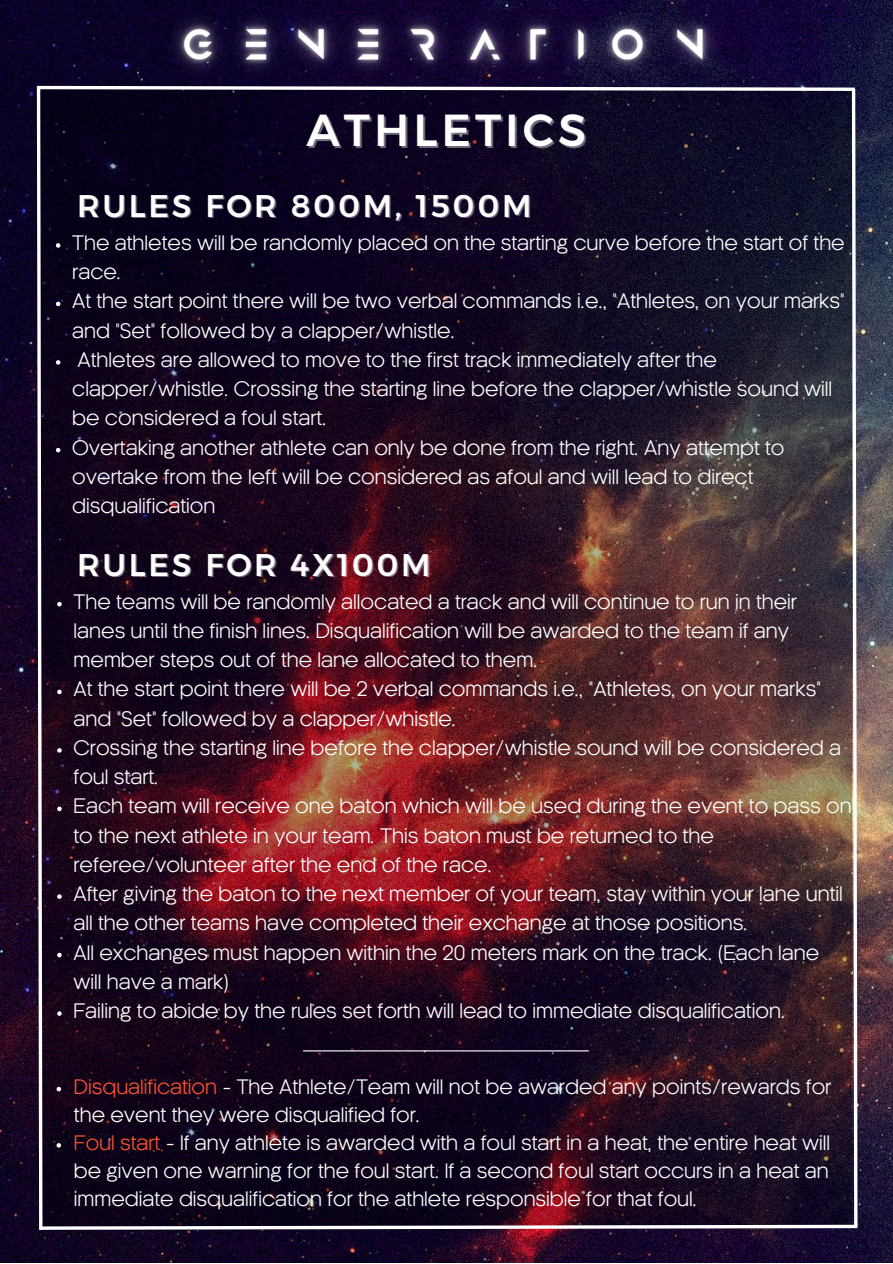
<style>
.page{position:relative;width:893px;height:1264px;background:#fff}
.page>*{position:absolute;margin:0;border:0;box-sizing:border-box;transform-origin:0 0}
.t1{font:44.7px "Kief Montaser Medium";letter-spacing:.09em;color:#fff}
.t2{font:31.2px "Kief Montaser Medium";letter-spacing:.09em;color:#fff}
.t3{font:19.5px/29.2px "Kamerik 205 Regular 6";color:#fff}
.s1{color:#ff5331}
</style>
<div class="page">
<img style="left:0;top:0;width:892px;height:1262px">
<img style="left:144px;top:0;width:607px;height:83px">
<img style="left:34px;top:83px;width:826px;height:1150px">
<h1 class="t1" style="left:306px;top:102px;width:281px">ATHLETICS</h1>
<h2 class="t2" style="left:77px;top:187px;width:456px">RULES FOR 800M, 1500M</h2>
<p class="t3" style="left:72px;top:229px;width:774px">The athletes will be randomly placed on the starting curve before the start of the race.<br>At the start point there will be two verbal commands i.e., "Athletes, on your marks" and "Set" followed by a clapper/whistle.<br>Athletes are allowed to move to the first track immediately after the clapper/whistle. Crossing the starting line before the clapper/whistle sound will be considered a foul start.<br>Overtaking another athlete can only be done from the right. Any attempt to overtake from the left will be considered as afoul and will lead to direct disqualification</p>
<h2 class="t2" style="left:77px;top:546px;width:355px">RULES FOR 4X100M</h2>
<p class="t3" style="left:73px;top:588px;width:779px">The teams will be randomly allocated a track and will continue to run in their lanes until the finish lines. Disqualification will be awarded to the team if any member steps out of the lane allocated to them.<br>At the start point there will be 2 verbal commands i.e., "Athletes, on your marks" and "Set" followed by a clapper/whistle.<br>Crossing the starting line before the clapper/whistle sound will be considered a foul start.<br>Each team will receive one baton which will be used during the event to pass on to the next athlete in your team. This baton must be returned to the referee/volunteer after the end of the race.<br>After giving the baton to the next member of your team, stay within your lane until all the other teams have completed their exchange at those positions.<br>All exchanges must happen within the 20 meters mark on the track. (Each lane will have a mark)<br>Failing to abide by the rules set forth will lead to immediate disqualification.</p>
<p class="t3" style="left:74px;top:1073px;width:758px;line-height:28px"><span class="s1">Disqualification</span> - The Athlete/Team will not be awarded any points/rewards for the event they were disqualified for.<br><span class="s1">Foul start</span> - If any athlete is awarded with a foul start in a heat, the entire heat will be given one warning for the foul start. If a second foul start occurs in a heat an immediate disqualification for the athlete responsible for that foul.</p>
</div>
